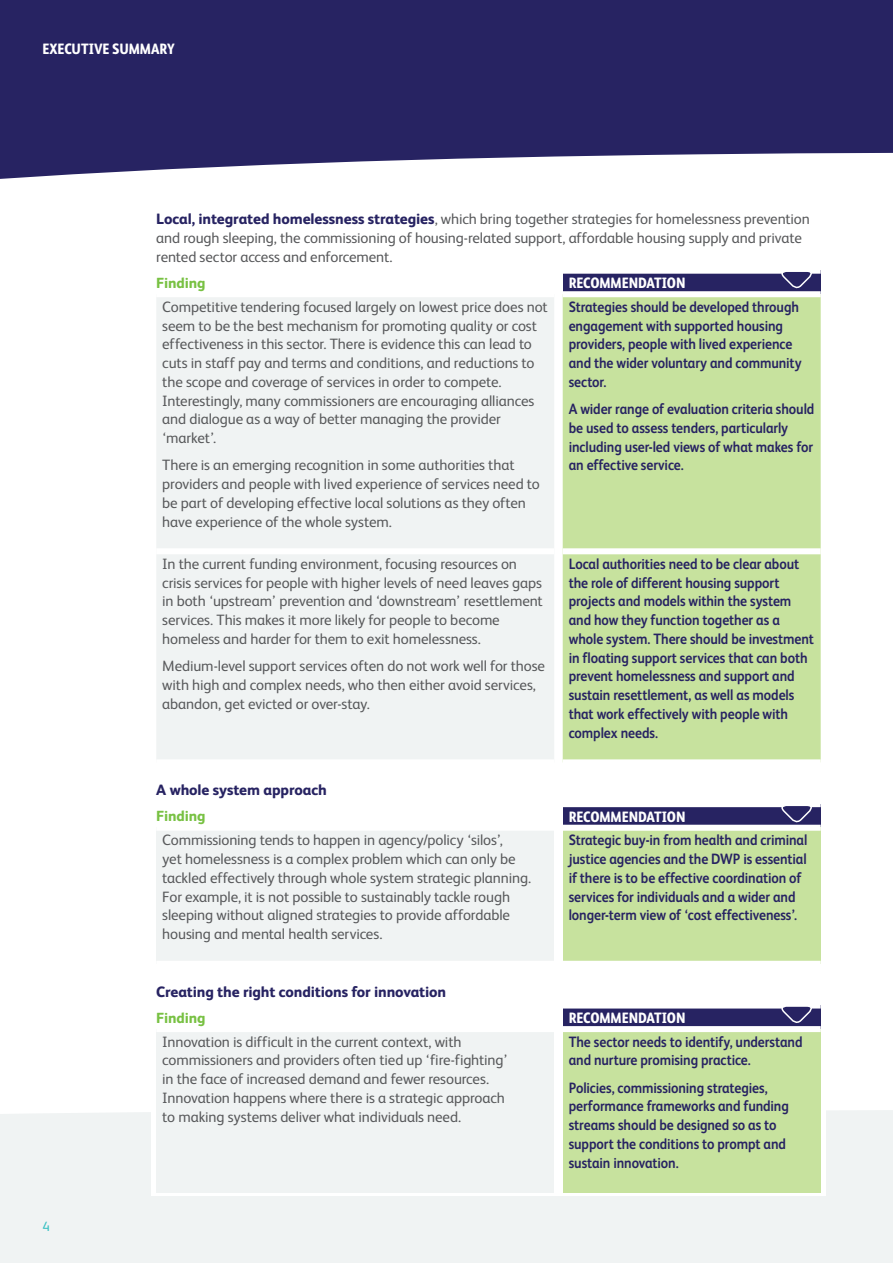
<style>
.page{position:relative;width:893px;height:1263px;background:#fff}
.page>*{position:absolute;margin:0;border:0;box-sizing:border-box;transform-origin:0 0}
.t1{font:15px/18.8px "FS Albert";letter-spacing:-.01em;color:#58595b}
.t2{font:700 15px/18.8px "FS Albert";letter-spacing:-.005em;color:#272362;scale:.9 1}
.t3{font:800 15px "FS Albert";letter-spacing:-.01em;color:#272362}
.t4{font:800 15px "FS Albert Pro Narrow Trial";letter-spacing:-.005em;color:#fff}
.t5{font:800 14.7px "FS Albert";letter-spacing:-.01em;color:#78c143}
.t6{font:13.5px "FS Albert";color:#3ac0c2}
.s1{font-weight:800;color:#272362}
</style>
<div class="page">
<div style="left:0;top:0;width:893px;height:108px;background:#272362"></div>
<svg style="left:0;top:108px;width:893px;height:71px;fill:#272362"></svg>
<div style="left:0;top:1154px;width:893px;height:109px;background:#f0f3f3"></div>
<div style="left:0;top:1110px;width:893px;height:44px;background:#f0f3f3"></div>
<div style="left:151px;top:1079px;width:675px;height:117px;background:linear-gradient(to right,#fff,#fff)"></div>
<div style="left:563px;top:271px;width:258px;height:23px;background:#272362"></div>
<div style="left:156px;top:297px;width:398px;height:462px;background:#f0f3f3"></div>
<div style="left:563px;top:297px;width:258px;height:462px;background:#c7e29e"></div>
<div style="left:563px;top:268px;width:258px;height:6px;background:#fff"></div>
<div style="left:563px;top:291px;width:258px;height:6px;background:#fff"></div>
<div style="left:156px;top:548px;width:398px;height:6px;background:#fff"></div>
<div style="left:563px;top:548px;width:258px;height:6px;background:#fff"></div>
<div style="left:563px;top:804px;width:258px;height:24px;background:#272362"></div>
<div style="left:156px;top:828px;width:398px;height:136px;background:#f0f3f3"></div>
<div style="left:563px;top:828px;width:258px;height:136px;background:#c7e29e"></div>
<div style="left:563px;top:801px;width:258px;height:6px;background:#fff"></div>
<div style="left:156px;top:825px;width:398px;height:6px;background:#fff"></div>
<div style="left:563px;top:825px;width:258px;height:6px;background:#fff"></div>
<div style="left:156px;top:961px;width:398px;height:6px;background:#fff"></div>
<div style="left:563px;top:961px;width:258px;height:6px;background:#fff"></div>
<div style="left:563px;top:1005px;width:258px;height:24px;background:#272362"></div>
<div style="left:156px;top:1029px;width:398px;height:163px;background:#f0f3f3"></div>
<div style="left:563px;top:1029px;width:258px;height:163px;background:#c7e29e"></div>
<div style="left:563px;top:1002px;width:258px;height:6px;background:#fff"></div>
<div style="left:156px;top:1026px;width:398px;height:6px;background:#fff"></div>
<div style="left:563px;top:1026px;width:258px;height:6px;background:#fff"></div>
<svg style="left:778px;top:806px;width:37px;height:17px"></svg>
<svg style="left:778px;top:1006px;width:37px;height:17px"></svg>
<svg style="left:778px;top:272px;width:37px;height:17px"></svg>
<p class="t4" style="left:43px;top:38px;width:134px">EXECUTIVE SUMMARY</p>
<p class="t1" style="left:156px;top:209px;width:655px"><span class="s1">Local, integrated homelessness strategies</span>, which bring together strategies for homelessness prevention and rough sleeping, the commissioning of housing-related support, affordable housing supply and private rented sector access and enforcement.</p>
<p class="t5" style="left:156px;top:272px;width:51px">Finding</p>
<p class="t4" style="left:569px;top:272px;width:118px">RECOMMENDATION</p>
<p class="t1" style="left:162px;top:296px;width:387px">Competitive tendering focused largely on lowest price does not seem to be the best mechanism for promoting quality or cost effectiveness in this sector. There is evidence this can lead to cuts in staff pay and terms and conditions, and reductions to the scope and coverage of services in order to compete.<br>Interestingly, many commissioners are encouraging alliances and dialogue as a way of better managing the provider ‘market’.</p>
<p class="t1" style="left:162px;top:455px;width:379px">There is an emerging recognition in some authorities that providers and people with lived experience of services need to be part of developing effective local solutions as they often have experience of the whole system.</p>
<p class="t2" style="left:569px;top:297px;width:260px">Strategies should be developed through engagement with supported housing providers, people with lived experience and the wider voluntary and community sector.</p>
<p class="t2" style="left:569px;top:399px;width:275px">A wider range of evaluation criteria should be used to assess tenders, particularly including user-led views of what makes for an effective service.</p>
<p class="t1" style="left:162px;top:554px;width:382px">In the current funding environment, focusing resources on crisis services for people with higher levels of need leaves gaps in both ‘upstream’ prevention and ‘downstream’ resettlement services. This makes it more likely for people to become homeless and harder for them to exit homelessness.</p>
<p class="t1" style="left:162px;top:656px;width:384px">Medium-level support services often do not work well for those with high and complex needs, who then either avoid services, abandon, get evicted or over-stay.</p>
<p class="t2" style="left:569px;top:554px;width:274px">Local authorities need to be clear about the role of different housing support projects and models within the system and how they function together as a whole system. There should be investment in floating support services that can both prevent homelessness and support and sustain resettlement, as well as models that work effectively with people with complex needs.</p>
<p class="t3" style="left:156px;top:779px;width:172px">A whole system approach</p>
<p class="t5" style="left:156px;top:806px;width:51px">Finding</p>
<p class="t4" style="left:569px;top:805px;width:118px">RECOMMENDATION</p>
<p class="t1" style="left:162px;top:830px;width:370px">Commissioning tends to happen in agency/policy ‘silos’,<br>yet homelessness is a complex problem which can only be tackled effectively through whole system strategic planning.<br>For example, it is not possible to sustainably tackle rough sleeping without aligned strategies to provide affordable housing and mental health services.</p>
<p class="t2" style="left:569px;top:830px;width:267px">Strategic buy-in from health and criminal justice agencies and the DWP is essential if there is to be effective coordination of services for individuals and a wider and longer-term view of ‘cost effectiveness’.</p>
<p class="t6" style="left:43px;top:1217px;width:9px">4</p>
<p class="t3" style="left:156px;top:980px;width:291px">Creating the right conditions for innovation</p>
<p class="t5" style="left:156px;top:1007px;width:51px">Finding</p>
<p class="t4" style="left:569px;top:1007px;width:118px">RECOMMENDATION</p>
<p class="t1" style="left:162px;top:1031px;width:347px">Innovation is difficult in the current context, with commissioners and providers often tied up ‘fire-fighting’ in the face of increased demand and fewer resources.<br>Innovation happens where there is a strategic approach to making systems deliver what individuals need.</p>
<p class="t2" style="left:569px;top:1031px;width:261px">The sector needs to identify, understand and nurture promising practice.</p>
<p class="t2" style="left:569px;top:1077px;width:246px">Policies, commissioning strategies, performance frameworks and funding streams should be designed so as to support the conditions to prompt and sustain innovation.</p>
</div>
